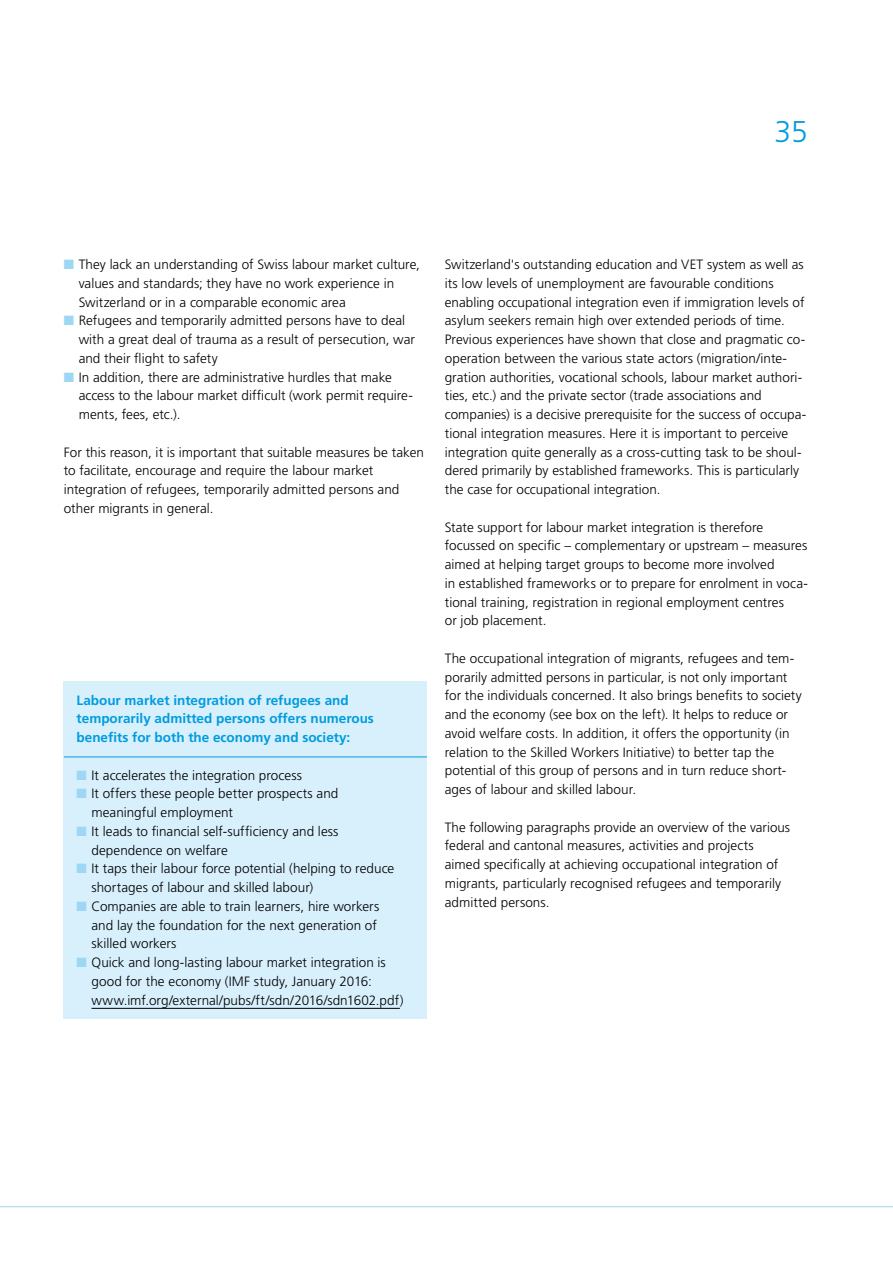
<style>
.page{position:relative;width:893px;height:1263px;background:#fff}
.page>*{position:absolute;margin:0;border:0;box-sizing:border-box;transform-origin:0 0}
.t1{font:300 30px "Frutiger LT Std";color:#009cde}
.P_Text{font:300 13.5px/18.8px "Frutiger LT Std";color:#000}
.H4_Untertitel{font:700 13.5px/18.8px "Frutiger LT Std";color:#009cde}
.s1{color:#9ed6f5}
</style>
<div class="page">
<hr style="left:0;top:1206px;width:893px;height:1px;background:#9ed6f5">
<div style="left:64px;top:682px;width:363px;height:337px;background:#d8effc"></div>
<hr style="left:64px;top:756px;width:363px;height:1px;background:#009cde">
<hr style="left:91px;top:1008px;width:309px;height:1px;background:#000">
<h1 class="t1" style="left:774px;top:114px;width:35px">35</h1>
<p class="P_Text" style="left:79px;top:255px;width:343px;text-indent:-15px"><span class="s1">■</span> They lack an understanding of Swiss labour market culture, values and standards; they have no work experience in<br>Switzerland or in a comparable economic area</p>
<p class="P_Text" style="left:79px;top:312px;width:338px;text-indent:-15px"><span class="s1">■</span> Refugees and temporarily admitted persons have to deal with a great deal of trauma as a result of persecution, war and their flight to safety</p>
<p class="P_Text" style="left:79px;top:368px;width:336px;text-indent:-15px"><span class="s1">■</span> In addition, there are administrative hurdles that make access to the labour market difficult (work permit require&shy;ments, fees, etc.).</p>
<p class="P_Text" style="left:64px;top:443px;width:362px">For this reason, it is important that suitable measures be taken to facilitate, encourage and require the labour market integration of refugees, temporarily admitted persons and other migrants in general.</p>
<h4 class="H4_Untertitel" style="left:77px;top:690px;width:299px">Labour market integration of refugees and temporarily admitted persons offers numerous benefits for both the economy and society:</h4>
<p class="P_Text" style="left:77px;top:766px;width:227px"><span class="s1">■</span> It accelerates the integration process</p>
<p class="P_Text" style="left:91px;top:784px;width:248px;text-indent:-15px"><span class="s1">■</span> It offers these people better prospects and meaningful employment</p>
<p class="P_Text" style="left:91px;top:822px;width:249px;text-indent:-15px"><span class="s1">■</span> It leads to financial self-sufficiency and less dependence on welfare</p>
<p class="P_Text" style="left:91px;top:859px;width:304px;text-indent:-15px"><span class="s1">■</span> It taps their labour force potential (helping to reduce shortages of labour and skilled labour)</p>
<p class="P_Text" style="left:91px;top:897px;width:289px;text-indent:-15px"><span class="s1">■</span> Companies are able to train learners, hire workers and lay the foundation for the next generation of skilled workers</p>
<p class="P_Text" style="left:91px;top:953px;width:314px;text-indent:-15px"><span class="s1">■</span> Quick and long-lasting labour market integration is good for the economy (IMF study, January 2016: www.imf.org/external/pubs/ft/sdn/2016/sdn1602.pdf)</p>
<p class="P_Text" style="left:445px;top:255px;width:363px">Switzerland's outstanding education and VET system as well as its low levels of unemployment are favourable conditions enabling occupational integration even if immigration levels of asylum seekers remain high over extended periods of time.<br>Previous experiences have shown that close and pragmatic co&shy;operation between the various state actors (migration/inte&shy;gration authorities, vocational schools, labour market authori&shy;ties, etc.) and the private sector (trade associations and companies) is a decisive prerequisite for the success of occupa&shy;tional integration measures. Here it is important to perceive integration quite generally as a cross-cutting task to be shoul&shy;dered primarily by established frameworks. This is particularly the case for occupational integration.</p>
<p class="P_Text" style="left:445px;top:518px;width:365px">State support for labour market integration is therefore focussed on specific – complementary or upstream – measures aimed at helping target groups to become more involved<br>in established frameworks or to prepare for enrolment in voca&shy;tional training, registration in regional employment centres<br>or job placement.</p>
<p class="P_Text" style="left:445px;top:649px;width:359px">The occupational integration of migrants, refugees and tem&shy;porarily admitted persons in particular, is not only important for the individuals concerned. It also brings benefits to society and the economy (see box on the left). It helps to reduce or avoid welfare costs. In addition, it offers the opportunity (in relation to the Skilled Workers Initiative) to better tap the potential of this group of persons and in turn reduce short&shy;ages of labour and skilled labour.</p>
<p class="P_Text" style="left:445px;top:818px;width:347px">The following paragraphs provide an overview of the various federal and cantonal measures, activities and projects aimed specifically at achieving occupational integration of migrants, particularly recognised refugees and temporarily admitted persons.</p>
</div>
